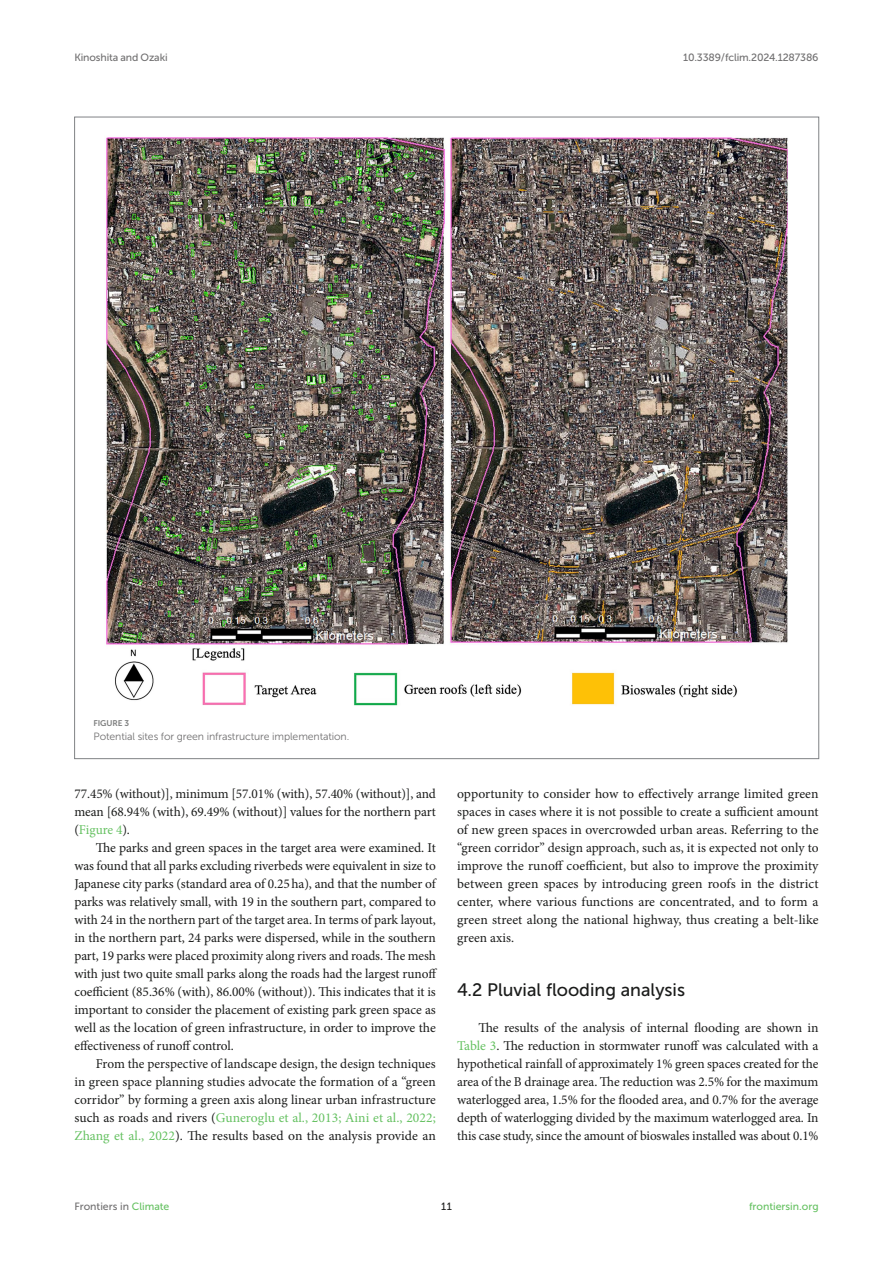
<style>
.page{position:relative;width:893px;height:1263px;background:#fff}
.page>*{position:absolute;margin:0;border:0;box-sizing:border-box;transform-origin:0 0}
.HEAD_2{font:18px "Museo Sans 500";color:#1b1c1b}
.TEXT{font:13.5px/18px "Minion Pro";letter-spacing:-.005em;color:#1b1c1b;text-align:justify}
.TEXT_FLUSH{font:13.5px/18px "Minion Pro";letter-spacing:-.005em;color:#1b1c1b;text-align:justify}
.t1{font:10.5px "Museo Sans 500";letter-spacing:-.015em;color:#706f70}
.FIG_LEG{font:10.5px "Museo Sans 300";letter-spacing:-.01em;color:#706f70}
.t2{font:10.5px "Museo Sans 500";color:#65c161}
.t3{font:10.5px "Museo Sans 500";color:#1b1c1b}
.FIG_HD{font:8.25px "Museo Sans 700";letter-spacing:-.01em;color:#7e7f7f}
.s1{color:#65c161}
</style>
<div class="page">
<img style="left:106px;top:137px;width:682px;height:569px">
<p class="t1" style="left:74px;top:51px;width:95px">Kinoshita and Ozaki</p>
<p class="t1" style="left:683px;top:51px;width:137px">10.3389/fclim.2024.1287386</p>
<p class="FIG_HD" style="left:94px;top:719px;width:37px">FIGURE 3</p>
<p class="FIG_LEG" style="left:94px;top:730px;width:257px">Potential sites for green infrastructure implementation.</p>
<p class="TEXT" style="left:74px;top:785px;width:363px">77.45% (without)], minimum [57.01% (with), 57.40% (without)], and mean [68.94% (with), 69.49% (without)] values for the northern part (<span class="s1">Figure 4</span>).</p>
<p class="TEXT" style="left:74px;top:839px;width:364px;text-indent:21px">The parks and green spaces in the target area were examined. It was found that all parks excluding riverbeds were equivalent in size to Japanese city parks (standard area of 0.25ha), and that the number of parks was relatively small, with 19 in the southern part, compared to with 24 in the northern part of the target area. In terms of park layout, in the northern part, 24 parks were dispersed, while in the southern part, 19 parks were placed proximity along rivers and roads. The mesh with just two quite small parks along the roads had the largest runoff coefficient (85.36% (with), 86.00% (without)). This indicates that it is important to consider the placement of existing park green space as well as the location of green infrastructure, in order to improve the effectiveness of runoff control.</p>
<p class="TEXT" style="left:74px;top:1055px;width:363px;text-indent:21px">From the perspective of landscape design, the design techniques in green space planning studies advocate the formation of a “green corridor” by forming a green axis along linear urban infrastructure such as roads and rivers (<span class="s1">Guneroglu et al., 2013; Aini et al., 2022; Zhang et al., 2022</span>). The results based on the analysis provide an</p>
<p class="TEXT" style="left:457px;top:785px;width:363px">opportunity to consider how to effectively arrange limited green spaces in cases where it is not possible to create a sufficient amount of new green spaces in overcrowded urban areas. Referring to the “green corridor” design approach, such as, it is expected not only to improve the runoff coefficient, but also to improve the proximity between green spaces by introducing green roofs in the district center, where various functions are concentrated, and to form a green street along the national highway, thus creating a belt-like green axis.</p>
<p class="HEAD_2" style="left:457px;top:980px;width:230px">4.2 Pluvial flooding analysis</p>
<p class="TEXT_FLUSH" style="left:457px;top:1019px;width:363px;text-indent:21px">The results of the analysis of internal flooding are shown in <span class="s1">Table 3</span>. The reduction in stormwater runoff was calculated with a hypothetical rainfall of approximately 1% green spaces created for the area of the B drainage area. The reduction was 2.5% for the maximum waterlogged area, 1.5% for the flooded area, and 0.7% for the average depth of waterlogging divided by the maximum waterlogged area. In this case study, since the amount of bioswales installed was about 0.1%</p>
<p class="t1" style="left:74px;top:1200px;width:97px">Frontiers in <span class="s1">Climate</span></p>
<p class="t3" style="left:441px;top:1200px;width:12px">11</p>
<p class="t2" style="left:749px;top:1200px;width:71px">frontiersin.org</p>
</div>
